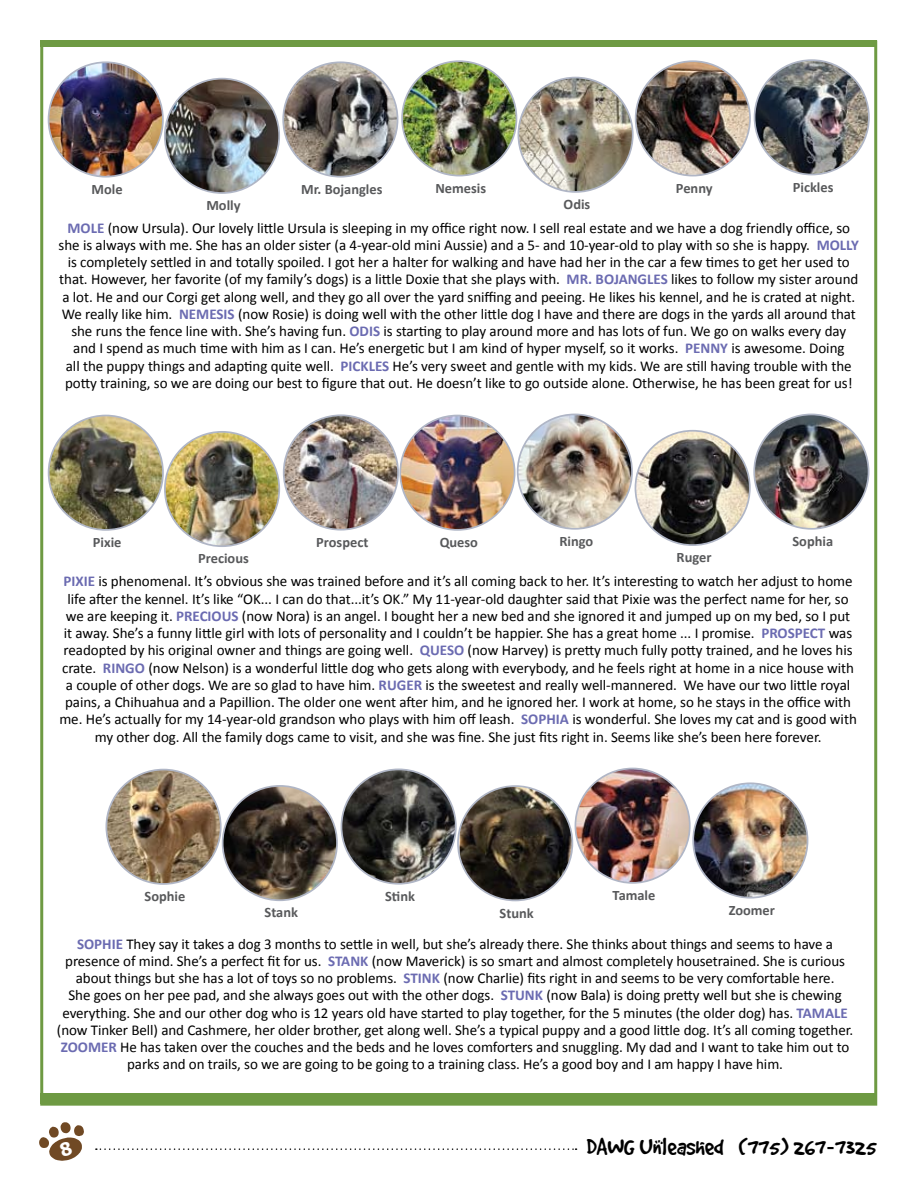
<style>
.page{position:relative;width:918px;height:1188px;background:#fff}
.page>*{position:absolute;margin:0;border:0;box-sizing:border-box;transform-origin:0 0}
.t1{font:27px "Good Dog Cool";color:#000}
.t2{font:15px/17.2px "Calibri";letter-spacing:-.005em;color:#000;text-align:center}
.t3{font:700 14.4px "Calibri";color:#58595b}
.s1{font-weight:700;color:#6b6bb1}
.s2{font-family:"Cambria"}
</style>
<div class="page">
<svg style="left:96px;top:1148px;width:481px;height:2px"></svg>
<div style="left:40px;top:40px;width:837px;height:7px;background:#6e9a43"></div>
<img style="left:49px;top:62px;width:114px;height:115px;border-radius:57px">
<div style="left:48px;top:61px;width:116px;height:117px;border:2px solid #b0b6c6;border-radius:50%"></div>
<img style="left:165px;top:79px;width:114px;height:114px;border-radius:57px">
<div style="left:164px;top:78px;width:116px;height:116px;border:2px solid #b0b6c6;border-radius:50%"></div>
<img style="left:283px;top:62px;width:115px;height:115px;border-radius:57px">
<div style="left:282px;top:61px;width:116px;height:117px;border:2px solid #b0b6c6;border-radius:50%"></div>
<img style="left:402px;top:61px;width:114px;height:115px;border-radius:57px">
<div style="left:401px;top:60px;width:116px;height:116px;border:2px solid #b0b6c6;border-radius:50%"></div>
<img style="left:518px;top:78px;width:115px;height:114px;border-radius:57px">
<div style="left:518px;top:77px;width:116px;height:116px;border:2px solid #b0b6c6;border-radius:50%"></div>
<img style="left:636px;top:61px;width:114px;height:115px;border-radius:57px">
<div style="left:635px;top:60px;width:116px;height:116px;border:2px solid #b0b6c6;border-radius:50%"></div>
<img style="left:755px;top:60px;width:114px;height:115px;border-radius:57px">
<div style="left:754px;top:59px;width:116px;height:116px;border:2px solid #b0b6c6;border-radius:50%"></div>
<img style="left:49px;top:416px;width:114px;height:114px;border-radius:57px">
<div style="left:48px;top:415px;width:116px;height:116px;border:2px solid #b0b6c6;border-radius:50%"></div>
<img style="left:165px;top:432px;width:114px;height:114px;border-radius:57px">
<div style="left:164px;top:431px;width:116px;height:116px;border:2px solid #b0b6c6;border-radius:50%"></div>
<img style="left:400px;top:416px;width:115px;height:114px;border-radius:56px">
<div style="left:399px;top:415px;width:116px;height:116px;border:2px solid #b0b6c6;border-radius:50%"></div>
<img style="left:518px;top:414px;width:114px;height:115px;border-radius:57px">
<div style="left:517px;top:414px;width:116px;height:116px;border:2px solid #b0b6c6;border-radius:50%"></div>
<img style="left:635px;top:431px;width:115px;height:114px;border-radius:57px">
<div style="left:635px;top:430px;width:116px;height:116px;border:2px solid #b0b6c6;border-radius:50%"></div>
<img style="left:754px;top:414px;width:115px;height:115px;border-radius:57px">
<div style="left:753px;top:414px;width:116px;height:116px;border:2px solid #b0b6c6;border-radius:50%"></div>
<div style="left:40px;top:1094px;width:837px;height:10px;background:#6e9a43"></div>
<img style="left:284px;top:415px;width:114px;height:115px;border-radius:57px">
<div style="left:283px;top:414px;width:116px;height:117px;border:2px solid #b0b6c6;border-radius:50%"></div>
<img style="left:106px;top:770px;width:115px;height:114px;border-radius:57px">
<div style="left:105px;top:769px;width:117px;height:116px;border:2px solid #b0b6c6;border-radius:50%"></div>
<img style="left:223px;top:786px;width:114px;height:114px;border-radius:57px">
<div style="left:222px;top:785px;width:116px;height:116px;border:2px solid #b0b6c6;border-radius:50%"></div>
<img style="left:460px;top:786px;width:112px;height:114px">
<div style="left:457px;top:785px;width:116px;height:116px;border:2px solid #b0b6c6;border-radius:50%"></div>
<img style="left:575px;top:769px;width:115px;height:114px;border-radius:57px">
<div style="left:575px;top:768px;width:116px;height:116px;border:2px solid #b0b6c6;border-radius:50%"></div>
<img style="left:693px;top:783px;width:115px;height:115px;border-radius:57px">
<div style="left:692px;top:782px;width:116px;height:117px;border:2px solid #b0b6c6;border-radius:50%"></div>
<img style="left:341px;top:769px;width:115px;height:115px;border-radius:56px">
<div style="left:341px;top:769px;width:116px;height:116px;border:2px solid #b0b6c6;border-radius:50%"></div>
<svg style="left:39px;top:1122px;width:45px;height:39px"></svg>
<p class="t3" style="left:92px;top:180px;width:33px">Mole</p>
<p class="t3" style="left:206px;top:196px;width:36px">Molly</p>
<p class="t3" style="left:301px;top:180px;width:83px">Mr. Bojangles</p>
<p class="t3" style="left:435px;top:179px;width:52px">Nemesis</p>
<p class="t3" style="left:564px;top:195px;width:28px">Odis</p>
<p class="t3" style="left:676px;top:179px;width:38px">Penny</p>
<p class="t3" style="left:793px;top:178px;width:42px">Pickles</p>
<p class="t2" style="left:59px;top:219px;width:802px"><span class="s1">MOLE</span> (now Ursula). Our lovely little Ursula is sleeping in my office right now. I sell real estate and we have a dog friendly office, so she is always with me. She has an older sister (a 4-year-old mini Aussie) and a 5- and 10-year-old to play with so she is happy. <span class="s1">MOLLY </span>is completely settled in and totally spoiled. I got her a halter for walking and have had her in the car a few times to get her used to that. However, her favorite (of my family’s dogs) is a little Doxie that she plays with. <span class="s1">MR. BOJANGLES</span> likes to follow my sister around a lot. He and our Corgi get along well, and they go all over the yard sniffing and peeing. He likes his kennel, and he is crated at night.<br>We really like him. <span class="s1">NEMESIS</span> (now Rosie) is doing well with the other little dog I have and there are dogs in the yards all around that she runs the fence line with. She’s having fun. <span class="s1">ODIS</span> is starting to play around more and has lots of fun. We go on walks every day and I spend as much time with him as I can. He’s energetic but I am kind of hyper myself, so it works. <span class="s1">PENNY</span> is awesome. Doing<br>all the puppy things and adapting quite well. <span class="s1">PICKLES</span> He’s very sweet and gentle with my kids. We are still having trouble with the potty training, so we are doing our best to figure that out. He doesn’t like to go outside alone. Otherwise, he has been great for us!</p>
<p class="t3" style="left:93px;top:533px;width:30px">Pixie</p>
<p class="t3" style="left:198px;top:549px;width:52px">Precious</p>
<p class="t3" style="left:316px;top:533px;width:54px">Prospect</p>
<p class="t3" style="left:440px;top:533px;width:40px">Queso</p>
<p class="t3" style="left:559px;top:532px;width:35px">Ringo</p>
<p class="t3" style="left:677px;top:548px;width:36px">Ruger</p>
<p class="t3" style="left:793px;top:532px;width:42px">Sophia</p>
<p class="t2" style="left:59px;top:573px;width:799px"><span class="s1">PIXIE</span> is phenomenal. It’s obvious she was trained before and it’s all coming back to her. It’s interesting to watch her adjust to home life after the kennel. It’s like “OK... I can do that...it’s OK.” My 11-year-old daughter said that Pixie was the perfect name for her, so we are keeping it. <span class="s1">PRECIOUS</span> (now Nora) is an angel. I bought her a new bed and she ignored it and jumped up on my bed, so I put<br>it away. She’s a funny little girl with lots of personality and I couldn’t be happier. She has a great home ... I promise. <span class="s1">PROSPECT</span> was readopted by his original owner and things are going well. <span class="s1">QUESO</span> (now Harvey) is pretty much fully potty trained, and he loves his crate. <span class="s1">RINGO</span> (now Nelson) is a wonderful little dog who gets along with everybody, and he feels right at home in a nice house with a couple of other dogs. We are so glad to have him. <span class="s1">RUGER</span> is the sweetest and really well-mannered. We have our two little royal pains, a Chihuahua and a Papillion. The older one went after him, and he ignored her. I work at home, so he stays in the office with me. He’s actually for my 14-year-old grandson who plays with him off leash. <span class="s1">SOPHIA</span> is wonderful. She loves my cat and is good with my other dog. All the family dogs came to visit, and she was fine. She just fits right in. Seems like she’s been here forever.</p>
<p class="t3" style="left:145px;top:887px;width:42px">Sophie</p>
<p class="t3" style="left:385px;top:887px;width:31px">Stink</p>
<p class="t3" style="left:265px;top:903px;width:35px">Stank</p>
<p class="t3" style="left:500px;top:904px;width:36px">Stunk</p>
<p class="t3" style="left:613px;top:886px;width:44px">Tamale</p>
<p class="t3" style="left:729px;top:901px;width:48px">Zoomer</p>
<p class="t2" style="left:57px;top:935px;width:798px"><span class="s1">SOPHIE</span> They say it takes a dog 3 months to settle in well, but she’s already there. She thinks about things and seems to have a presence of mind. She’s a perfect fit for us. <span class="s1">STANK</span> (now Maverick) is so smart and almost completely housetrained. She is curious about things but she has a lot of toys so no problems. <span class="s1">STINK</span> (now Charlie) fits right in and seems to be very comfortable here.<br>She goes on her pee pad, and she always goes out with the other dogs. <span class="s1">STUNK</span> (now Bala) is doing pretty well but she is chewing everything. She and our other dog who is 12 years old have started to play together, for the 5 minutes (the older dog) has. <span class="s1">TAMALE </span>(now Tinker Bell) and Cashmere, her older brother, get along well. She’s a typical puppy and a good little dog. It’s all coming together.<br><span class="s1">ZOOMER</span> He has taken over the couches and the beds and he loves comforters and snuggling. My dad and I want to take him out to parks and on trails, so we are going to be going to a training class. He’s a good boy and I am happy I have him.</p>
<h1 class="t1" style="left:586px;top:1132px;width:292px">DAWG Unleashed (775) 267<span class="s2">-</span>7325</h1>
</div>
